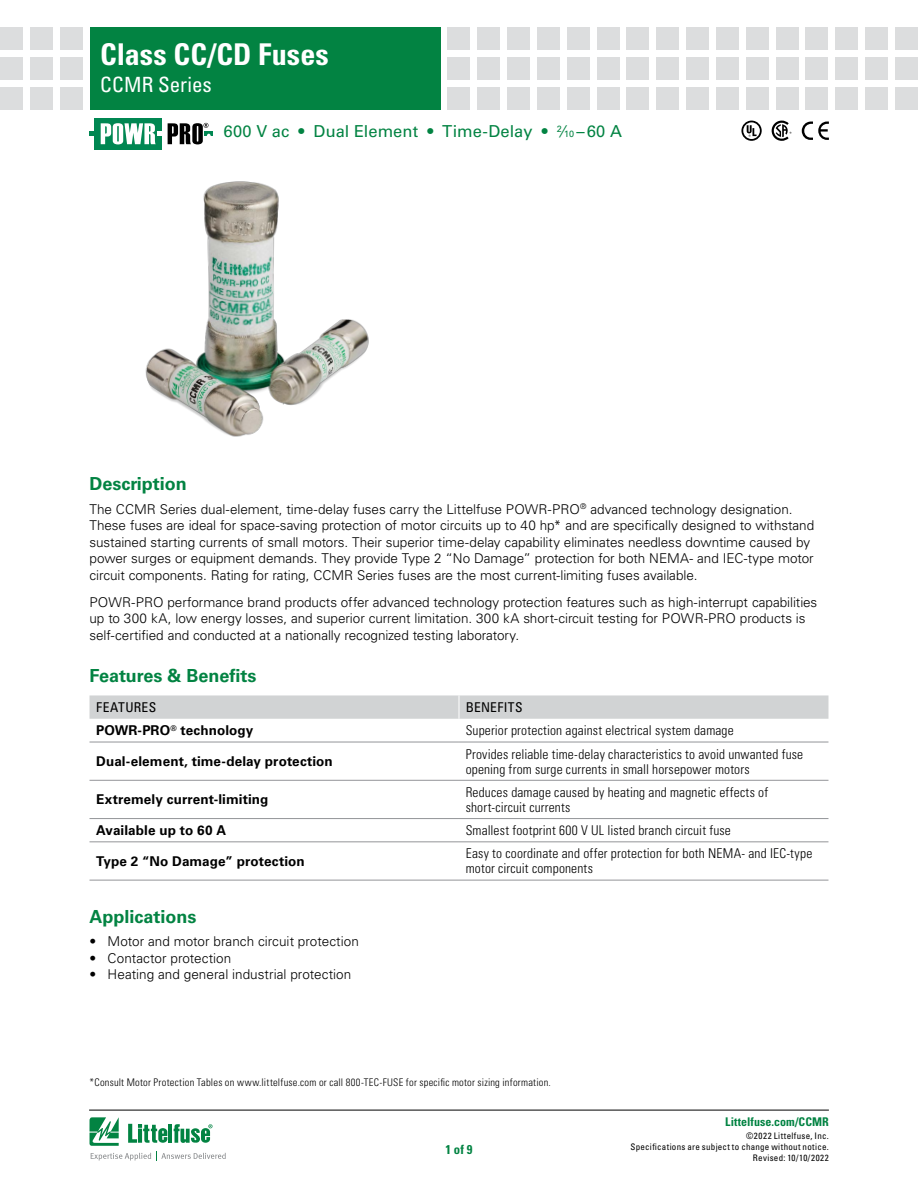
<style>
.page{position:relative;width:918px;height:1188px;background:#fff}
.page>*{position:absolute;margin:0;border:0;box-sizing:border-box;transform-origin:0 0}
.t1{font:700 condensed 30px "Univers LT Std";letter-spacing:.005em;color:#fff}
.t2{font:condensed 21px "Univers LT Std";letter-spacing:.005em;color:#fff}
.FACTS_HEAD{font:700 18px "Univers LT Std";color:#028342}
.PRODUCT_SUBHEAD{font:16.5px "Univers LT Std";letter-spacing:.005em;color:#028342}
.Body_1{font:300 13.5px/16.5px "Univers LT Std";letter-spacing:-.005em;color:#000}
.Benefit_column_text{font:300 condensed 13.5px/15px "Univers LT Std";letter-spacing:.01em;color:#000}
.Feature_column_text{font:700 13.5px "Univers LT Std";letter-spacing:.005em;color:#000}
.F___B_header_text{font:condensed 13.5px "Univers LT Std";letter-spacing:.025em;color:#000}
.t3{font:700 condensed 12.75px "Univers LT Std";color:#028342}
.t4{font:700 condensed 12px "Univers LT Std";letter-spacing:.005em;color:#028342}
.Note{font:300 condensed 10.5px "Univers LT Std";letter-spacing:.02em;color:#000}
.t5{font:condensed 9px/10.8px "Univers LT Std";letter-spacing:.03em;color:#000;text-align:right}
.s1{font-size:9.15px}
</style>
<div class="page">
<hr style="left:89px;top:1110px;width:740px;height:1px;background:#000">
<div style="left:90px;top:27px;width:351px;height:82px;background:#028342"></div>
<div style="left:60px;top:27px;width:23px;height:23px;background:#dcddde"></div>
<div style="left:60px;top:57px;width:23px;height:23px;background:#dcddde"></div>
<div style="left:60px;top:87px;width:23px;height:22px;background:#dcddde"></div>
<div style="left:30px;top:27px;width:23px;height:23px;background:#dcddde"></div>
<div style="left:30px;top:57px;width:23px;height:23px;background:#dcddde"></div>
<div style="left:30px;top:87px;width:23px;height:22px;background:#dcddde"></div>
<div style="left:0;top:27px;width:23px;height:23px;background:#dcddde"></div>
<div style="left:0;top:57px;width:23px;height:23px;background:#dcddde"></div>
<div style="left:0;top:87px;width:23px;height:22px;background:#dcddde"></div>
<div style="left:448px;top:27px;width:22px;height:23px;background:#dcddde"></div>
<div style="left:448px;top:57px;width:22px;height:23px;background:#dcddde"></div>
<div style="left:448px;top:87px;width:22px;height:22px;background:#dcddde"></div>
<div style="left:477px;top:27px;width:23px;height:23px;background:#dcddde"></div>
<div style="left:477px;top:57px;width:23px;height:23px;background:#dcddde"></div>
<div style="left:477px;top:87px;width:23px;height:22px;background:#dcddde"></div>
<div style="left:507px;top:27px;width:23px;height:23px;background:#dcddde"></div>
<div style="left:507px;top:57px;width:23px;height:23px;background:#dcddde"></div>
<div style="left:507px;top:87px;width:23px;height:22px;background:#dcddde"></div>
<div style="left:537px;top:27px;width:23px;height:23px;background:#dcddde"></div>
<div style="left:537px;top:57px;width:23px;height:23px;background:#dcddde"></div>
<div style="left:537px;top:87px;width:23px;height:22px;background:#dcddde"></div>
<div style="left:567px;top:27px;width:23px;height:23px;background:#dcddde"></div>
<div style="left:567px;top:57px;width:23px;height:23px;background:#dcddde"></div>
<div style="left:567px;top:87px;width:23px;height:22px;background:#dcddde"></div>
<div style="left:597px;top:27px;width:23px;height:23px;background:#dcddde"></div>
<div style="left:597px;top:57px;width:23px;height:23px;background:#dcddde"></div>
<div style="left:597px;top:87px;width:23px;height:22px;background:#dcddde"></div>
<div style="left:627px;top:27px;width:22px;height:23px;background:#dcddde"></div>
<div style="left:627px;top:57px;width:22px;height:23px;background:#dcddde"></div>
<div style="left:627px;top:87px;width:22px;height:22px;background:#dcddde"></div>
<div style="left:656px;top:27px;width:23px;height:23px;background:#dcddde"></div>
<div style="left:656px;top:57px;width:23px;height:23px;background:#dcddde"></div>
<div style="left:656px;top:87px;width:23px;height:22px;background:#dcddde"></div>
<div style="left:686px;top:27px;width:23px;height:23px;background:#dcddde"></div>
<div style="left:686px;top:57px;width:23px;height:23px;background:#dcddde"></div>
<div style="left:686px;top:87px;width:23px;height:22px;background:#dcddde"></div>
<div style="left:716px;top:27px;width:23px;height:23px;background:#dcddde"></div>
<div style="left:716px;top:57px;width:23px;height:23px;background:#dcddde"></div>
<div style="left:716px;top:87px;width:23px;height:22px;background:#dcddde"></div>
<div style="left:746px;top:27px;width:23px;height:23px;background:#dcddde"></div>
<div style="left:746px;top:57px;width:23px;height:23px;background:#dcddde"></div>
<div style="left:746px;top:87px;width:23px;height:22px;background:#dcddde"></div>
<div style="left:805px;top:27px;width:23px;height:23px;background:#dcddde"></div>
<div style="left:805px;top:57px;width:23px;height:23px;background:#dcddde"></div>
<div style="left:805px;top:87px;width:23px;height:22px;background:#dcddde"></div>
<div style="left:776px;top:27px;width:22px;height:23px;background:#dcddde"></div>
<div style="left:776px;top:57px;width:22px;height:23px;background:#dcddde"></div>
<div style="left:776px;top:87px;width:22px;height:22px;background:#dcddde"></div>
<div style="left:835px;top:27px;width:23px;height:23px;background:#dcddde"></div>
<div style="left:835px;top:57px;width:23px;height:23px;background:#dcddde"></div>
<div style="left:835px;top:87px;width:23px;height:22px;background:#dcddde"></div>
<div style="left:865px;top:27px;width:23px;height:23px;background:#dcddde"></div>
<div style="left:865px;top:57px;width:23px;height:23px;background:#dcddde"></div>
<div style="left:865px;top:87px;width:23px;height:22px;background:#dcddde"></div>
<div style="left:895px;top:27px;width:23px;height:23px;background:#dcddde"></div>
<div style="left:895px;top:57px;width:23px;height:23px;background:#dcddde"></div>
<div style="left:895px;top:87px;width:23px;height:22px;background:#dcddde"></div>
<svg style="left:90px;top:1117px;width:136px;height:44px"></svg>
<svg style="left:90px;top:695px;width:738px;height:24px;background:#d2d4d5"></svg>
<hr style="left:90px;top:742px;width:369px;height:1px;background:#939598">
<hr style="left:459px;top:742px;width:369px;height:1px;background:#939598">
<hr style="left:90px;top:780px;width:369px;height:1px;background:#939598">
<hr style="left:459px;top:780px;width:369px;height:1px;background:#939598">
<hr style="left:90px;top:818px;width:369px;height:1px;background:#939598">
<hr style="left:459px;top:818px;width:369px;height:1px;background:#939598">
<hr style="left:90px;top:841px;width:369px;height:1px;background:#939598">
<hr style="left:459px;top:841px;width:369px;height:1px;background:#939598">
<hr style="left:90px;top:880px;width:369px;height:1px;background:#939598">
<hr style="left:459px;top:880px;width:369px;height:1px;background:#939598">
<svg style="left:802px;top:122px;width:27px;height:18px"></svg>
<svg style="left:741px;top:121px;width:21px;height:20px"></svg>
<svg style="left:772px;top:121px;width:19px;height:20px"></svg>
<img style="left:145px;top:181px;width:224px;height:256px">
<div style="left:94px;top:118px;width:68px;height:31px;background:#008752"></div>
<svg style="left:90px;top:123px;width:123px;height:21px"></svg>
<h1 class="t1" style="left:100px;top:36px;width:230px">Class CC/CD Fuses</h1>
<h2 class="t2" style="left:100px;top:71px;width:113px">CCMR Series</h2>
<p class="PRODUCT_SUBHEAD" style="left:223px;top:122px;width:400px">600 V ac • Dual Element • Time-Delay • <sup>2</sup>⁄<span class="s1">10</span> –60 A</p>
<p class="FACTS_HEAD" style="left:90px;top:474px;width:99px">Description</p>
<p class="Body_1" style="left:90px;top:501px;width:726px">The CCMR Series dual-element, time-delay fuses carry the Littelfuse POWR-PRO<sup>®</sup> advanced technology designation.<br>These fuses are ideal for space-saving protection of motor circuits up to 40 hp* and are specifically designed to withstand sustained starting currents of small motors. Their superior time-delay capability eliminates needless downtime caused by power surges or equipment demands. They provide Type 2 “No Damage” protection for both NEMA- and IEC-type motor circuit components. Rating for rating, CCMR Series fuses are the most current-limiting fuses available.</p>
<p class="Body_1" style="left:90px;top:594px;width:729px">POWR-PRO performance brand products offer advanced technology protection features such as high-interrupt capabilities up to 300 kA, low energy losses, and superior current limitation. 300 kA short-circuit testing for POWR-PRO products is self-certified and conducted at a nationally recognized testing laboratory.</p>
<p class="FACTS_HEAD" style="left:90px;top:665px;width:168px">Features &amp; Benefits</p>
<p class="F___B_header_text" style="left:96px;top:699px;width:61px">FEATURES</p>
<p class="F___B_header_text" style="left:466px;top:699px;width:58px">BENEFITS</p>
<p class="Feature_column_text" style="left:96px;top:723px;width:159px">POWR-PRO<sup>®</sup> technology</p>
<p class="Benefit_column_text" style="left:466px;top:723px;width:270px">Superior protection against electrical system damage</p>
<p class="Feature_column_text" style="left:96px;top:753px;width:238px">Dual-element, time-delay protection</p>
<p class="Benefit_column_text" style="left:466px;top:746px;width:339px">Provides reliable time-delay characteristics to avoid unwanted fuse opening from surge currents in small horsepower motors</p>
<p class="Feature_column_text" style="left:96px;top:792px;width:174px">Extremely current-limiting</p>
<p class="Benefit_column_text" style="left:466px;top:785px;width:304px">Reduces damage caused by heating and magnetic effects of short-circuit currents</p>
<p class="Feature_column_text" style="left:96px;top:822px;width:131px">Available up to 60 A</p>
<p class="Benefit_column_text" style="left:466px;top:823px;width:267px">Smallest footprint 600 V UL listed branch circuit fuse</p>
<p class="Feature_column_text" style="left:96px;top:853px;width:210px">Type 2 “No Damage” protection</p>
<p class="Benefit_column_text" style="left:466px;top:846px;width:348px">Easy to coordinate and offer protection for both NEMA- and IEC-type motor circuit components</p>
<p class="FACTS_HEAD" style="left:90px;top:906px;width:109px">Applications</p>
<p class="Body_1" style="left:90px;top:933px;width:271px">• Motor and motor branch circuit protection</p>
<p class="Body_1" style="left:90px;top:950px;width:143px">• Contactor protection</p>
<p class="Body_1" style="left:90px;top:966px;width:263px">• Heating and general industrial protection</p>
<p class="Note" style="left:90px;top:1076px;width:463px">*Consult Motor Protection Tables on www.littelfuse.com or call 800-TEC-FUSE for specific motor sizing information.</p>
<p class="t3" style="left:445px;top:1142px;width:29px">1 of 9</p>
<p class="t4" style="left:725px;top:1115px;width:105px">Littelfuse.com/CCMR</p>
<p class="t5" style="left:631px;top:1131px;width:200px">©2022 Littelfuse, Inc.<br>Specifications are subject to change without notice.<br>Revised: 10/10/2022</p>
</div>
